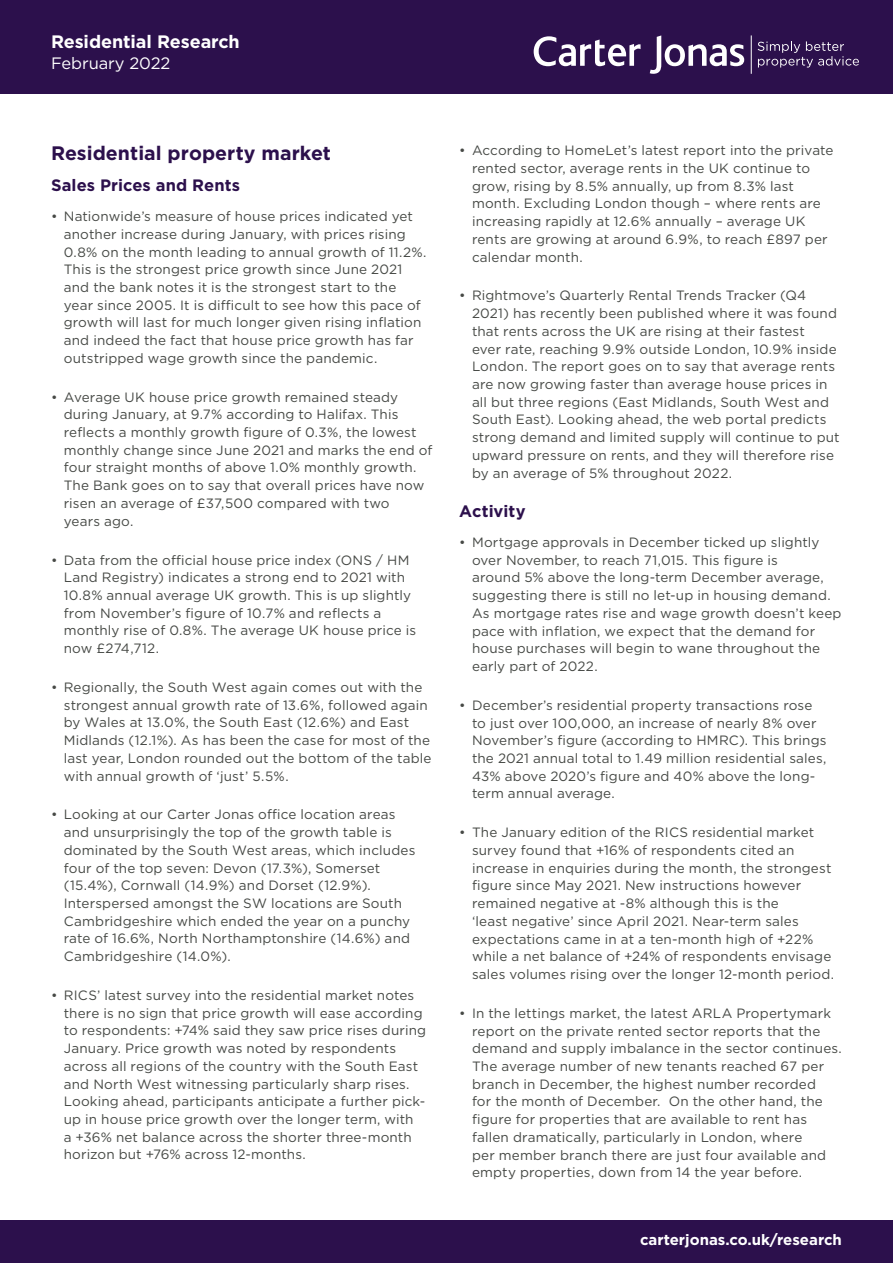
<style>
.page{position:relative;width:893px;height:1263px;background:#fff}
.page>*{position:absolute;margin:0;border:0;box-sizing:border-box;transform-origin:0 0}
.t1{font:700 19.5px "Gotham";letter-spacing:.005em;color:#2c104c}
.t2{font:700 18px "Gotham";letter-spacing:-.005em;color:#fff}
.t3{font:700 16.5px "Gotham";letter-spacing:.005em;color:#2c104c}
.t4{font:16.5px "Gotham";letter-spacing:-.005em;color:#fff}
.t5{font:700 15px "Gotham";color:#fff}
.t6{font:13.5px/17.7px "Gotham";letter-spacing:.01em;color:#464945}
</style>
<div class="page">
<div style="left:0;top:1220px;width:893px;height:43px;background:#2c104c"></div>
<div style="left:0;top:0;width:893px;height:94px;background:#2c104c"></div>
<svg style="left:650px;top:35px;width:94px;height:39px"></svg>
<svg style="left:534px;top:36px;width:107px;height:30px"></svg>
<hr style="left:751px;top:35px;width:1px;height:39px;background:#fff">
<svg style="left:758px;top:41px;width:101px;height:27px"></svg>
<h2 class="t2" style="left:51px;top:30px;width:190px">Residential Research</h2>
<p class="t4" style="left:51px;top:52px;width:121px">February 2022</p>
<h1 class="t1" style="left:51px;top:140px;width:282px">Residential property market</h1>
<p class="t3" style="left:51px;top:174px;width:191px">Sales Prices and Rents</p>
<p class="t6" style="left:64px;top:207px;width:364px;text-indent:-13px">• Nationwide’s measure of house prices indicated yet another increase during January, with prices rising 0.8% on the month leading to annual growth of 11.2%.<br>This is the strongest price growth since June 2021 and the bank notes it is the strongest start to the year since 2005. It is difficult to see how this pace of growth will last for much longer given rising inflation and indeed the fact that house price growth has far outstripped wage growth since the pandemic.</p>
<p class="t6" style="left:64px;top:388px;width:370px;text-indent:-13px">• Average UK house price growth remained steady during January, at 9.7% according to Halifax. This reflects a monthly growth figure of 0.3%, the lowest monthly change since June 2021 and marks the end of four straight months of above 1.0% monthly growth.<br>The Bank goes on to say that overall prices have now risen an average of £37,500 compared with two<br>years ago.</p>
<p class="t6" style="left:64px;top:551px;width:354px;text-indent:-13px">• Data from the official house price index (ONS / HM Land Registry) indicates a strong end to 2021 with 10.8% annual average UK growth. This is up slightly from November’s figure of 10.7% and reflects a monthly rise of 0.8%. The average UK house price is now £274,712.</p>
<p class="t6" style="left:64px;top:678px;width:369px;text-indent:-13px">• Regionally, the South West again comes out with the strongest annual growth rate of 13.6%, followed again by Wales at 13.0%, the South East (12.6%) and East Midlands (12.1%). As has been the case for most of the last year, London rounded out the bottom of the table with annual growth of ‘just’ 5.5%.</p>
<p class="t6" style="left:64px;top:805px;width:353px;text-indent:-13px">• Looking at our Carter Jonas office location areas and unsurprisingly the top of the growth table is dominated by the South West areas, which includes four of the top seven: Devon (17.3%), Somerset (15.4%), Cornwall (14.9%) and Dorset (12.9%).<br>Interspersed amongst the SW locations are South Cambridgeshire which ended the year on a punchy rate of 16.6%, North Northamptonshire (14.6%) and Cambridgeshire (14.0%).</p>
<p class="t6" style="left:64px;top:986px;width:364px;text-indent:-13px">• RICS’ latest survey into the residential market notes there is no sign that price growth will ease according to respondents: +74% said they saw price rises during January. Price growth was noted by respondents across all regions of the country with the South East and North West witnessing particularly sharp rises.<br>Looking ahead, participants anticipate a further pick&shy;up in house price growth over the longer term, with<br>a +36% net balance across the shorter three-month horizon but +76% across 12-months.</p>
<p class="t6" style="left:472px;top:141px;width:363px;text-indent:-13px">• According to HomeLet’s latest report into the private rented sector, average rents in the UK continue to grow, rising by 8.5% annually, up from 8.3% last month. Excluding London though – where rents are increasing rapidly at 12.6% annually – average UK rents are growing at around 6.9%, to reach £897 per calendar month.</p>
<p class="t6" style="left:472px;top:287px;width:369px;text-indent:-13px">• Rightmove’s Quarterly Rental Trends Tracker (Q4<br>2021) has recently been published where it was found that rents across the UK are rising at their fastest<br>ever rate, reaching 9.9% outside London, 10.9% inside London. The report goes on to say that average rents are now growing faster than average house prices in all but three regions (East Midlands, South West and South East). Looking ahead, the web portal predicts strong demand and limited supply will continue to put upward pressure on rents, and they will therefore rise by an average of 5% throughout 2022.</p>
<p class="t3" style="left:459px;top:500px;width:68px">Activity</p>
<p class="t6" style="left:472px;top:533px;width:371px;text-indent:-13px">• Mortgage approvals in December ticked up slightly over November, to reach 71,015. This figure is<br>around 5% above the long-term December average, suggesting there is still no let-up in housing demand.<br>As mortgage rates rise and wage growth doesn’t keep pace with inflation, we expect that the demand for house purchases will begin to wane throughout the early part of 2022.</p>
<p class="t6" style="left:472px;top:696px;width:356px;text-indent:-13px">• December’s residential property transactions rose to just over 100,000, an increase of nearly 8% over November’s figure (according to HMRC). This brings the 2021 annual total to 1.49 million residential sales, 43% above 2020’s figure and 40% above the long&shy;term annual average.</p>
<p class="t6" style="left:472px;top:823px;width:364px;text-indent:-13px">• The January edition of the RICS residential market survey found that +16% of respondents cited an increase in enquiries during the month, the strongest figure since May 2021. New instructions however remained negative at -8% although this is the<br>‘least negative’ since April 2021. Near-term sales expectations came in at a ten-month high of +22% while a net balance of +24% of respondents envisage sales volumes rising over the longer 12-month period.</p>
<p class="t6" style="left:472px;top:1004px;width:371px;text-indent:-13px">• In the lettings market, the latest ARLA Propertymark report on the private rented sector reports that the demand and supply imbalance in the sector continues.<br>The average number of new tenants reached 67 per branch in December, the highest number recorded<br>for the month of December. On the other hand, the figure for properties that are available to rent has fallen dramatically, particularly in London, where<br>per member branch there are just four available and empty properties, down from 14 the year before.</p>
<p class="t5" style="left:640px;top:1230px;width:203px">carterjonas.co.uk/research</p>
</div>
